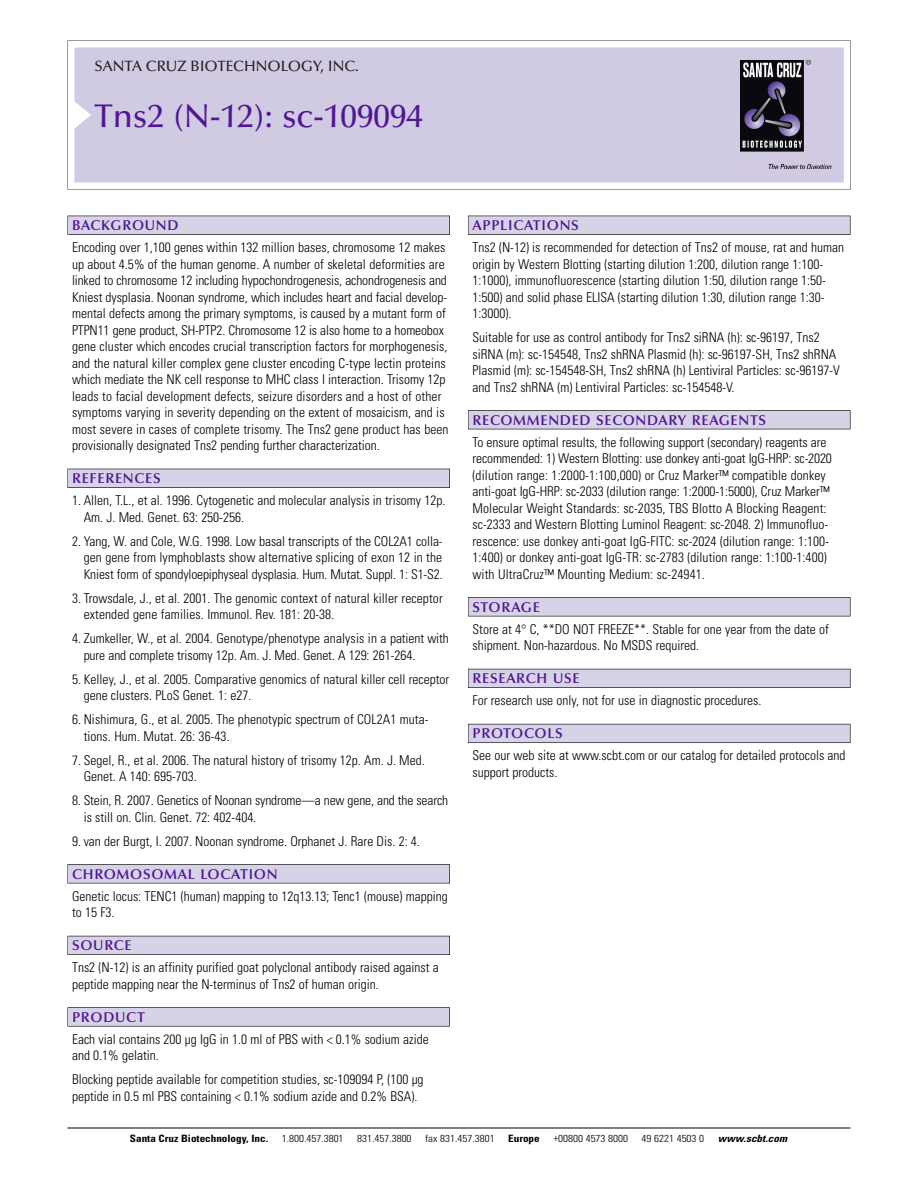
<style>
.page{position:relative;width:918px;height:1188px;background:#fff}
.page>*{position:absolute;margin:0;border:0;box-sizing:border-box;transform-origin:0 0}
.t1{font:500 33px "Optima";color:#511695}
.t2{font:500 15px "Optima";color:#231f20}
.t3{font:600 14.25px "Optima";letter-spacing:.05em;color:#511695}
.t4{font:300 condensed 13.5px/16.5px "Univers";color:#000}
.t5{font:300 condensed 10.2px "Univers";color:#000;scale:1.1 1}
.t6{font:700 condensed 10.2px "Univers";color:#000;scale:1.1 1}
.t7{font:italic 700 condensed 10.2px "Univers";letter-spacing:.005em;color:#000;scale:1.1 1}
</style>
<div class="page">
<svg style="left:68px;top:40px;width:783px;height:149px"></svg>
<div style="left:74px;top:47px;width:770px;height:135px;background:#d1cae3"></div>
<img style="left:741px;top:60px;width:90px;height:108px">
<div style="left:68px;top:216px;width:382px;height:19px;background:#525155"></div>
<div style="left:68px;top:216px;width:381px;height:18px;background:#d7d3e7"></div>
<div style="left:68px;top:469px;width:382px;height:19px;background:#515055"></div>
<div style="left:68px;top:469px;width:381px;height:18px;background:#d7d3e7"></div>
<div style="left:68px;top:864px;width:382px;height:19px;background:#545357"></div>
<div style="left:68px;top:865px;width:381px;height:18px;background:#d7d3e7"></div>
<div style="left:68px;top:936px;width:382px;height:19px;background:#54535a"></div>
<div style="left:68px;top:936px;width:381px;height:18px;background:#d7d3e7"></div>
<svg style="left:68px;top:1007px;width:382px;height:20px"></svg>
<div style="left:68px;top:1008px;width:381px;height:18px;background:#d7d3e7"></div>
<div style="left:468px;top:216px;width:382px;height:19px;background:#525155"></div>
<div style="left:468px;top:216px;width:382px;height:18px;background:#d7d3e7"></div>
<div style="left:468px;top:410px;width:382px;height:19px;background:#525155"></div>
<div style="left:468px;top:411px;width:382px;height:18px;background:#d7d3e7"></div>
<div style="left:468px;top:597px;width:382px;height:19px;background:#545357"></div>
<div style="left:468px;top:598px;width:382px;height:18px;background:#d7d3e7"></div>
<div style="left:468px;top:669px;width:382px;height:19px;background:#54535a"></div>
<div style="left:468px;top:669px;width:382px;height:18px;background:#d7d3e7"></div>
<div style="left:468px;top:724px;width:382px;height:19px;background:#5b5a62"></div>
<div style="left:468px;top:724px;width:382px;height:18px;background:#d7d3e7"></div>
<hr style="left:68px;top:1128px;width:782px;height:1px;background:#000">
<p class="t2" style="left:94px;top:61px;width:266px">SANTA CRUZ BIOTECHNOLOGY, INC.</p>
<h1 class="t1" style="left:94px;top:103px;width:330px">Tns2 (N-12): sc-109094</h1>
<p class="t3" style="left:72px;top:219px;width:108px">BACKGROUND</p>
<p class="t4" style="left:72px;top:240px;width:378px">Encoding over 1,100 genes within 132 million bases, chromosome 12 makes up about 4.5% of the human genome. A number of skeletal deformities are linked to chromosome 12 including hypochondrogenesis, achondrogenesis and Kniest dysplasia. Noonan syndrome, which includes heart and facial develop&shy;mental defects among the primary symptoms, is caused by a mutant form of PTPN11 gene product, SH-PTP2. Chromosome 12 is also home to a homeobox gene cluster which encodes crucial transcription factors for morphogenesis, and the natural killer complex gene cluster encoding C-type lectin proteins which mediate the NK cell response to MHC class I interaction. Trisomy 12p leads to facial development defects, seizure disorders and a host of other symptoms varying in severity depending on the extent of mosaicism, and is most severe in cases of complete trisomy. The Tns2 gene product has been provisionally designated Tns2 pending further characterization.</p>
<p class="t3" style="left:72px;top:473px;width:90px">REFERENCES</p>
<p class="t4" style="left:84px;top:493px;width:363px;text-indent:-12px">1. Allen, T.L., et al. 1996. Cytogenetic and molecular analysis in trisomy 12p.<br>Am. J. Med. Genet. 63: 250-256.</p>
<p class="t4" style="left:84px;top:534px;width:361px;text-align:justify;text-indent:-12px">2. Yang, W. and Cole, W.G. 1998. Low basal transcripts of the COL2A1 colla&shy;gen gene from lymphoblasts show alternative splicing of exon 12 in the Kniest form of spondyloepiphyseal dysplasia. Hum. Mutat. Suppl. 1: S1-S2.</p>
<p class="t4" style="left:84px;top:591px;width:361px;text-indent:-12px">3. Trowsdale, J., et al. 2001. The genomic context of natural killer receptor extended gene families. Immunol. Rev. 181: 20-38.</p>
<p class="t4" style="left:84px;top:631px;width:367px;text-indent:-12px">4. Zumkeller, W., et al. 2004. Genotype/phenotype analysis in a patient with pure and complete trisomy 12p. Am. J. Med. Genet. A 129: 261-264.</p>
<p class="t4" style="left:84px;top:672px;width:367px;text-indent:-12px">5. Kelley, J., et al. 2005. Comparative genomics of natural killer cell receptor gene clusters. PLoS Genet. 1: e27.</p>
<p class="t4" style="left:84px;top:712px;width:346px;text-indent:-12px">6. Nishimura, G., et al. 2005. The phenotypic spectrum of COL2A1 muta&shy;tions. Hum. Mutat. 26: 36-43.</p>
<p class="t4" style="left:84px;top:753px;width:343px;text-indent:-12px">7. Segel, R., et al. 2006. The natural history of trisomy 12p. Am. J. Med.<br>Genet. A 140: 695-703.</p>
<p class="t4" style="left:84px;top:793px;width:366px;text-indent:-12px">8. Stein, R. 2007. Genetics of Noonan syndrome—a new gene, and the search is still on. Clin. Genet. 72: 402-404.</p>
<p class="t4" style="left:72px;top:834px;width:349px">9. van der Burgt, I. 2007. Noonan syndrome. Orphanet J. Rare Dis. 2: 4.</p>
<p class="t3" style="left:72px;top:868px;width:207px">CHROMOSOMAL LOCATION</p>
<p class="t4" style="left:72px;top:889px;width:377px">Genetic locus: TENC1 (human) mapping to 12q13.13; Tenc1 (mouse) mapping to 15 F3.</p>
<p class="t3" style="left:72px;top:940px;width:61px">SOURCE</p>
<p class="t4" style="left:72px;top:960px;width:368px">Tns2 (N-12) is an affinity purified goat polyclonal antibody raised against a peptide mapping near the N-terminus of Tns2 of human origin.</p>
<p class="t3" style="left:72px;top:1011px;width:74px">PRODUCT</p>
<p class="t4" style="left:72px;top:1032px;width:358px">Each vial contains 200 µg IgG in 1.0 ml of PBS with &lt; 0.1% sodium azide and 0.1% gelatin.</p>
<p class="t4" style="left:72px;top:1072px;width:353px">Blocking peptide available for competition studies, sc-109094 P, (100 µg peptide in 0.5 ml PBS containing &lt; 0.1% sodium azide and 0.2% BSA).</p>
<p class="t3" style="left:473px;top:219px;width:108px">APPLICATIONS</p>
<p class="t4" style="left:473px;top:240px;width:373px">Tns2 (N-12) is recommended for detection of Tns2 of mouse, rat and human origin by Western Blotting (starting dilution 1:200, dilution range 1:100- 1:1000), immunofluorescence (starting dilution 1:50, dilution range 1:50- 1:500) and solid phase ELISA (starting dilution 1:30, dilution range 1:30- 1:3000).</p>
<p class="t4" style="left:473px;top:330px;width:369px">Suitable for use as control antibody for Tns2 siRNA (h): sc-96197, Tns2 siRNA (m): sc-154548, Tns2 shRNA Plasmid (h): sc-96197-SH, Tns2 shRNA Plasmid (m): sc-154548-SH, Tns2 shRNA (h) Lentiviral Particles: sc-96197-V and Tns2 shRNA (m) Lentiviral Particles: sc-154548-V.</p>
<p class="t3" style="left:473px;top:414px;width:295px">RECOMMENDED SECONDARY REAGENTS</p>
<p class="t4" style="left:473px;top:435px;width:361px">To ensure optimal results, the following support (secondary) reagents are recommended: 1) Western Blotting: use donkey anti-goat IgG-HRP: sc-2020 (dilution range: 1:2000-1:100,000) or Cruz Marker™ compatible donkey anti-goat IgG-HRP: sc-2033 (dilution range: 1:2000-1:5000), Cruz Marker™ Molecular Weight Standards: sc-2035, TBS Blotto A Blocking Reagent: sc-2333 and Western Blotting Luminol Reagent: sc-2048. 2) Immunofluo&shy;rescence: use donkey anti-goat IgG-FITC: sc-2024 (dilution range: 1:100- 1:400) or donkey anti-goat IgG-TR: sc-2783 (dilution range: 1:100-1:400) with UltraCruz™ Mounting Medium: sc-24941.</p>
<p class="t3" style="left:473px;top:601px;width:69px">STORAGE</p>
<p class="t4" style="left:473px;top:622px;width:358px">Store at 4° C, **DO NOT FREEZE**. Stable for one year from the date of shipment. Non-hazardous. No MSDS required.</p>
<p class="t3" style="left:473px;top:673px;width:109px">RESEARCH USE</p>
<p class="t4" style="left:473px;top:693px;width:290px">For research use only, not for use in diagnostic procedures.</p>
<p class="t3" style="left:473px;top:728px;width:92px">PROTOCOLS</p>
<p class="t4" style="left:473px;top:748px;width:375px">See our web site at www.scbt.com or our catalog for detailed protocols and support products.</p>
<p class="t6" style="left:130px;top:1135px;width:127px">Santa Cruz Biotechnology, Inc.</p>
<p class="t5" style="left:282px;top:1135px;width:58px">1.800.457.3801</p>
<p class="t5" style="left:357px;top:1135px;width:51px">831.457.3800</p>
<p class="t5" style="left:425px;top:1135px;width:65px">fax 831.457.3801</p>
<p class="t6" style="left:508px;top:1135px;width:30px">Europe</p>
<p class="t5" style="left:553px;top:1135px;width:69px">+00800 4573 8000</p>
<p class="t5" style="left:642px;top:1135px;width:58px">49 6221 4503 0</p>
<p class="t7" style="left:718px;top:1135px;width:64px">www.scbt.com</p>
</div>
